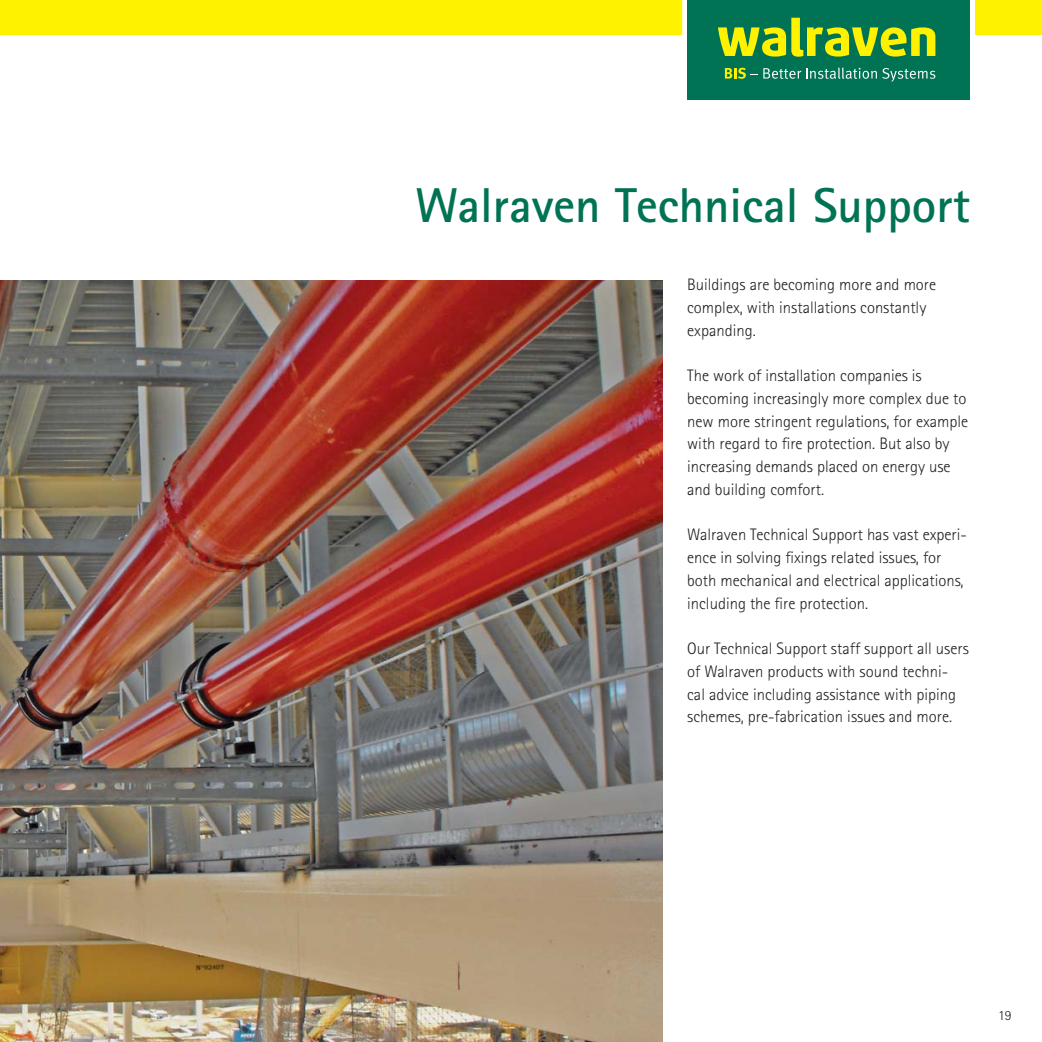
<style>
.page{position:relative;width:1042px;height:1042px;background:#fff}
.page>*{position:absolute;margin:0;border:0;box-sizing:border-box;transform-origin:0 0}
.t1{font:700 49px "Rotis Sans Serif Std";color:#007355}
.t2{font:300 16.62px/22.8px "Rotis Sans Serif Std";color:#231f20}
.t3{font:300 14px "Rotis Sans Serif Std";color:#231f20}
</style>
<div class="page">
<img style="left:0;top:280px;width:663px;height:762px">
<div style="left:0;top:0;width:1042px;height:35px;background:#fff200"></div>
<div style="left:682px;top:0;width:5px;height:99px;background:#fff"></div>
<div style="left:970px;top:0;width:5px;height:99px;background:#fff"></div>
<div style="left:687px;top:0;width:283px;height:99px;background:#007355"></div>
<svg style="left:725px;top:68px;width:210px;height:14px"></svg>
<svg style="left:718px;top:18px;width:217px;height:39px"></svg>
<h1 class="t1" style="left:416px;top:187px;width:556px">Walraven Technical Support</h1>
<p class="t2" style="left:687px;top:275px;width:251px">Buildings are becoming more and more complex, with installations constantly expanding.</p>
<p class="t2" style="left:687px;top:366px;width:283px">The work of installation companies is becoming increasingly more complex due to new more stringent regulations, for example with regard to fire protection. But also by increasing demands placed on energy use and building comfort.</p>
<p class="t2" style="left:687px;top:525px;width:281px">Walraven Technical Support has vast experi&shy;ence in solving fixings related issues, for both mechanical and electrical applications, including the fire protection.</p>
<p class="t2" style="left:687px;top:639px;width:283px">Our Technical Support staff support all users of Walraven products with sound techni&shy;cal advice including assistance with piping schemes, pre-fabrication issues and more.</p>
<p class="t3" style="left:998px;top:1009px;width:15px">19</p>
</div>
